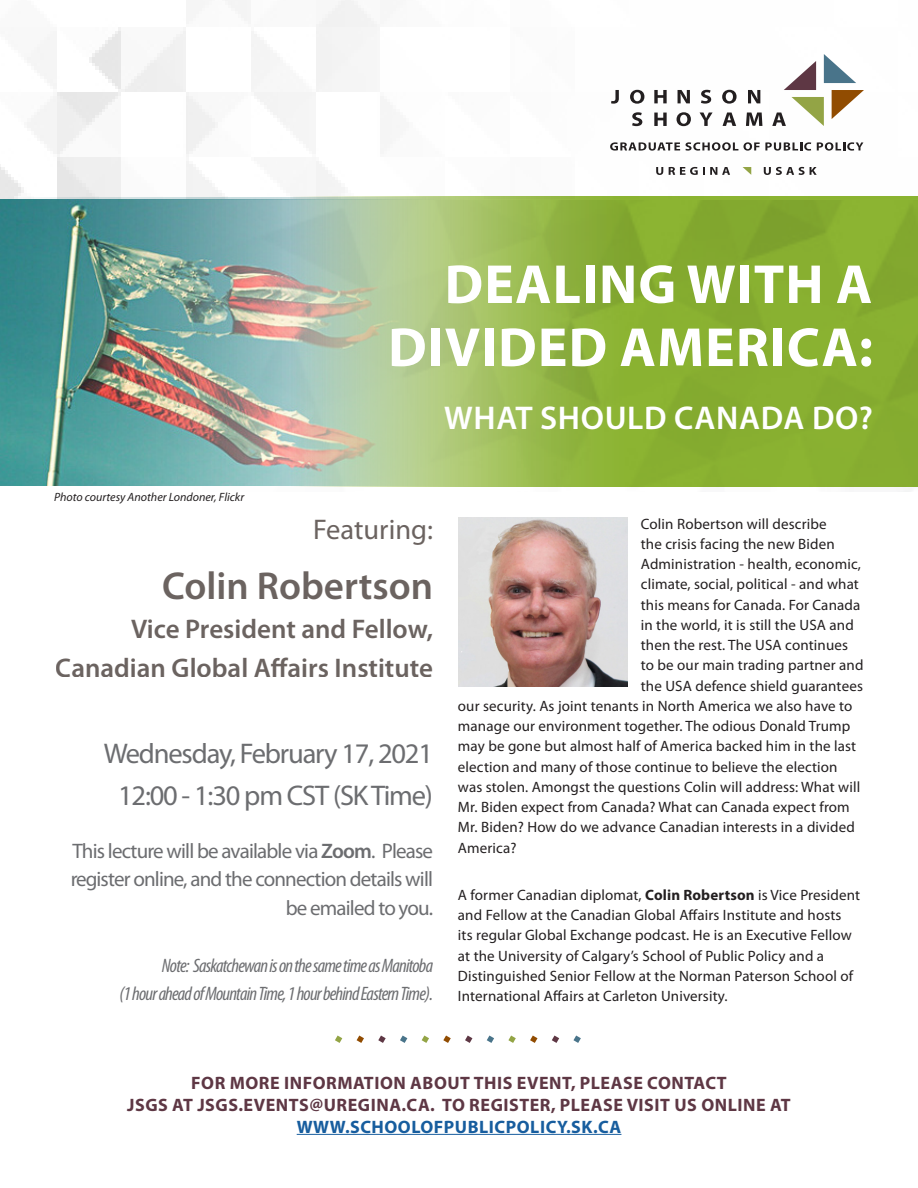
<style>
.page{position:relative;width:918px;height:1188px;background:#fff}
.page>*{position:absolute;margin:0;border:0;box-sizing:border-box;transform-origin:0 0}
.t1{font:700 55.5px/63px "Myriad Pro";letter-spacing:.02em;color:#fff;text-align:right}
.t2{font:600 39px "Myriad Pro";color:#6b6360}
.t3{font:600 33px "Myriad Pro";letter-spacing:.02em;color:#fff}
.t4{font:28.5px/42px "Myriad Pro";letter-spacing:-.04em;color:#6c6d70;text-align:center}
.t5{font:28.5px "Myriad Pro";color:#6b6360}
.t6{font:600 27px/39px "Myriad Pro";color:#6b6360;text-align:right}
.t7{font:21px/28.5px "Myriad Pro";letter-spacing:-.04em;color:#6c6d70;text-align:right}
.t8{font:italic condensed 19.5px/28.5px "Myriad Pro";letter-spacing:-.04em;color:#6c6d70;text-align:right}
.Copy{font:700 18px/21.6px "Myriad Pro";letter-spacing:.03em;color:#5e3744;text-align:center}
.Copy-2{font:700 18px "Myriad Pro";letter-spacing:.03em;color:#175d9e}
.t9{font:15px/20.2px "Myriad Pro";letter-spacing:.01em;color:#231f20}
.t10{font:italic 12px "Myriad Pro";color:#231f20}
.s1{font-weight:600}
.s2{font-weight:700}
</style>
<div class="page">
<img style="left:0;top:0;width:918px;height:199px">
<svg style="left:611px;top:90px;width:8px;height:14px"></svg>
<svg style="left:630px;top:90px;width:14px;height:14px"></svg>
<svg style="left:654px;top:90px;width:13px;height:13px"></svg>
<svg style="left:678px;top:90px;width:12px;height:13px"></svg>
<svg style="left:701px;top:90px;width:10px;height:14px"></svg>
<svg style="left:722px;top:90px;width:15px;height:14px"></svg>
<svg style="left:748px;top:90px;width:12px;height:13px"></svg>
<svg style="left:632px;top:112px;width:10px;height:14px"></svg>
<svg style="left:654px;top:113px;width:13px;height:13px"></svg>
<svg style="left:677px;top:112px;width:14px;height:14px"></svg>
<svg style="left:700px;top:113px;width:13px;height:13px"></svg>
<svg style="left:723px;top:113px;width:13px;height:13px"></svg>
<svg style="left:746px;top:113px;width:16px;height:13px"></svg>
<svg style="left:824px;top:54px;width:32px;height:29px"></svg>
<svg style="left:832px;top:90px;width:32px;height:29px"></svg>
<svg style="left:772px;top:97px;width:52px;height:29px"></svg>
<svg style="left:784px;top:61px;width:32px;height:29px"></svg>
<svg style="left:610px;top:142px;width:201px;height:9px"></svg>
<svg style="left:817px;top:142px;width:46px;height:9px"></svg>
<svg style="left:743px;top:167px;width:8px;height:8px"></svg>
<svg style="left:764px;top:167px;width:53px;height:8px"></svg>
<svg style="left:656px;top:167px;width:7px;height:8px"></svg>
<svg style="left:669px;top:167px;width:61px;height:8px"></svg>
<img style="left:0;top:201px;width:910px;height:290px">
<svg style="left:288px;top:197px;width:630px;height:290px;background:#99b95b"></svg>
<hr style="left:297px;top:1134px;width:324px;height:1px;background:#175d9e">
<svg style="left:335px;top:1036px;width:7px;height:7px"></svg>
<svg style="left:378px;top:1036px;width:8px;height:7px"></svg>
<svg style="left:357px;top:1036px;width:7px;height:7px"></svg>
<svg style="left:400px;top:1036px;width:7px;height:7px"></svg>
<svg style="left:508px;top:1036px;width:8px;height:7px"></svg>
<svg style="left:552px;top:1036px;width:7px;height:7px"></svg>
<svg style="left:530px;top:1036px;width:8px;height:7px"></svg>
<svg style="left:573px;top:1036px;width:8px;height:7px"></svg>
<svg style="left:422px;top:1036px;width:7px;height:7px"></svg>
<svg style="left:465px;top:1036px;width:7px;height:7px"></svg>
<svg style="left:443px;top:1036px;width:8px;height:7px"></svg>
<svg style="left:487px;top:1036px;width:7px;height:7px"></svg>
<img style="left:458px;top:517px;width:169px;height:170px">
<p class="t10" style="left:54px;top:490px;width:192px">Photo courtesy Another Londoner, Flickr</p>
<h1 class="t1" style="left:388px;top:251px;width:486px">DEALING WITH A<br>DIVIDED AMERICA:</h1>
<h3 class="t3" style="left:444px;top:397px;width:430px">WHAT SHOULD CANADA DO?</h3>
<h3 class="t5" style="left:313px;top:512px;width:121px">Featuring:</h3>
<h2 class="t2" style="left:162px;top:561px;width:272px">Colin Robertson</h2>
<h3 class="t6" style="left:56px;top:608px;width:379px">Vice President and Fellow,<br>Canadian Global Affairs Institute</h3>
<h3 class="t4" style="left:104px;top:732px;width:331px">Wednesday, February 17, 2021<br>12:00 - 1:30 pm CST (SK Time)</h3>
<h3 class="t7" style="left:70px;top:836px;width:364px">This lecture will be available via <span class="s1">Zoom</span>. Please register online, and the connection details will be emailed to you.</h3>
<h3 class="t8" style="left:119px;top:951px;width:315px">Note: Saskatchewan is on the same time as Manitoba<br>(1 hour ahead of Mountain Time, 1 hour behind Eastern Time).</h3>
<p class="t9" style="left:641px;top:513px;width:187px">Colin Robertson will describe</p>
<p class="t9" style="left:641px;top:533px;width:195px">the crisis facing the new Biden</p>
<p class="t9" style="left:641px;top:554px;width:221px">Administration - health, economic,</p>
<p class="t9" style="left:641px;top:574px;width:220px">climate, social, political - and what</p>
<p class="t9" style="left:641px;top:594px;width:221px">this means for Canada. For Canada</p>
<p class="t9" style="left:641px;top:614px;width:215px">in the world, it is still the USA and</p>
<p class="t9" style="left:641px;top:635px;width:209px">then the rest. The USA continues</p>
<p class="t9" style="left:641px;top:655px;width:224px">to be our main trading partner and</p>
<p class="t9" style="left:641px;top:675px;width:224px">the USA defence shield guarantees</p>
<p class="t9" style="left:458px;top:695px;width:396px">our security. As joint tenants in North America we also have to</p>
<p class="t9" style="left:458px;top:716px;width:394px">manage our environment together. The odious Donald Trump</p>
<p class="t9" style="left:458px;top:736px;width:400px">may be gone but almost half of America backed him in the last</p>
<p class="t9" style="left:458px;top:756px;width:381px">election and many of those continue to believe the election</p>
<p class="t9" style="left:458px;top:776px;width:404px">was stolen. Amongst the questions Colin will address: What will</p>
<p class="t9" style="left:458px;top:797px;width:393px">Mr. Biden expect from Canada? What can Canada expect from</p>
<p class="t9" style="left:458px;top:817px;width:399px">Mr. Biden? How do we advance Canadian interests in a divided</p>
<p class="t9" style="left:458px;top:837px;width:60px">America?</p>
<p class="t9" style="left:458px;top:884px;width:404px">A former Canadian diplomat, <span class="s2">Colin Robertson</span> is Vice President and Fellow at the Canadian Global Affairs Institute and hosts<br>its regular Global Exchange podcast. He is an Executive Fellow at the University of Calgary’s School of Public Policy and a Distinguished Senior Fellow at the Norman Paterson School of International Affairs at Carleton University.</p>
<p class="Copy" style="left:127px;top:1072px;width:665px">FOR MORE INFORMATION ABOUT THIS EVENT, PLEASE CONTACT<br>JSGS AT JSGS.EVENTS@UREGINA.CA. TO REGISTER, PLEASE VISIT US ONLINE AT</p>
<p class="Copy-2" style="left:297px;top:1115px;width:326px">WWW.SCHOOLOFPUBLICPOLICY.SK.CA</p>
</div>
